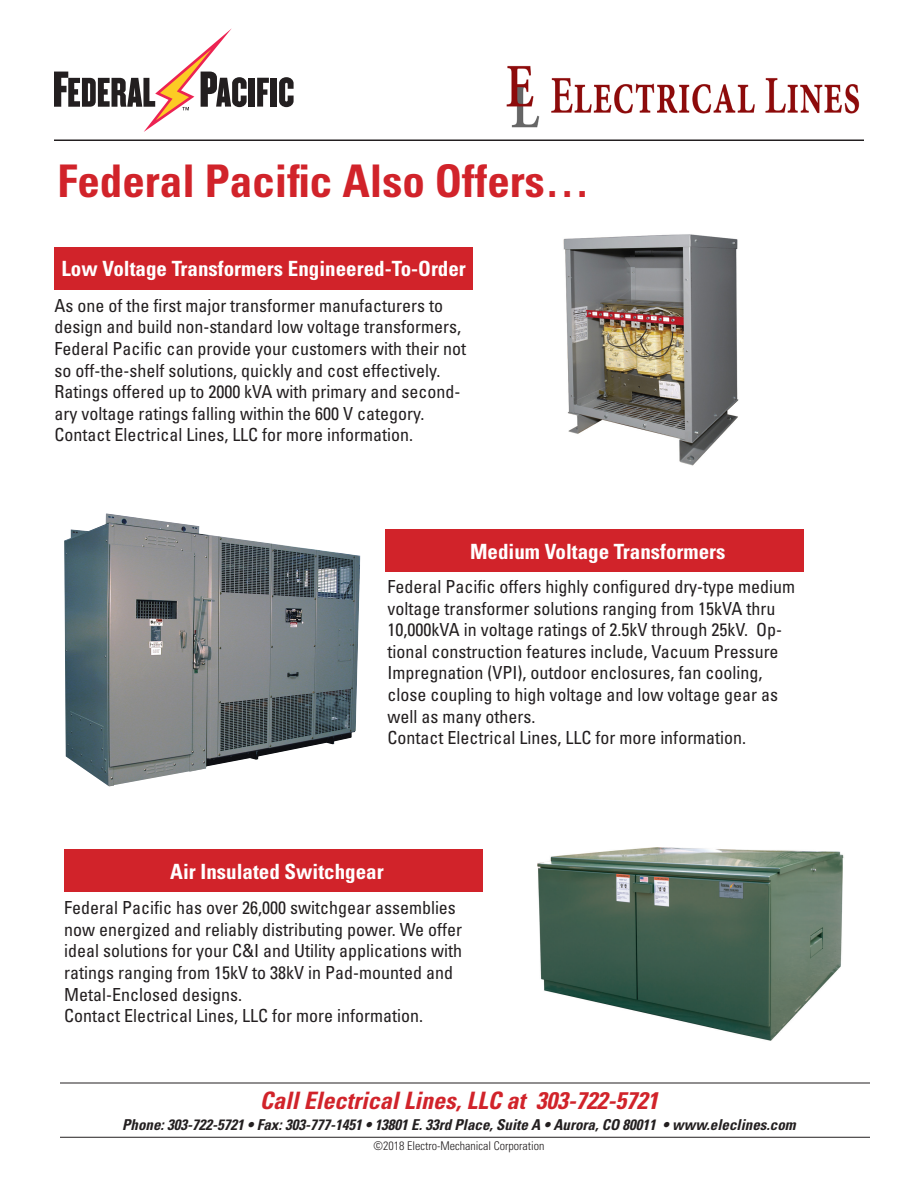
<style>
.page{position:relative;width:918px;height:1188px;background:#fff}
.page>*{position:absolute;margin:0;border:0;box-sizing:border-box;transform-origin:0 0}
.t1{font:700 condensed 45px "Univers";color:#d1232a}
.t2{font:italic 700 condensed 24px "Univers";color:#d1232a}
.t3{font:700 condensed 21px "Univers";color:#fff}
.t4{font:condensed 18px/21.6px "Univers";color:#231f20}
.t5{font:italic 700 condensed 15px "Univers";color:#231f20}
.t6{font:300 condensed 12px "Univers";color:#231f20}
</style>
<div class="page">
<div style="left:249px;top:78px;width:6px;height:29px;background:#231f20"></div>
<svg style="left:257px;top:78px;width:12px;height:29px"></svg>
<div style="left:271px;top:78px;width:6px;height:29px;background:#231f20"></div>
<svg style="left:279px;top:77px;width:15px;height:30px"></svg>
<svg style="left:54px;top:28px;width:193px;height:104px"></svg>
<hr style="left:54px;top:140px;width:810px;height:1px;background:#231f20">
<hr style="left:60px;top:1083px;width:810px;height:1px;background:#231f20">
<hr style="left:60px;top:1137px;width:810px;height:1px;background:#231f20">
<img style="left:506px;top:65px;width:354px;height:63px">
<img style="left:563px;top:234px;width:176px;height:232px">
<div style="left:54px;top:247px;width:419px;height:42px;background:#d1232a"></div>
<img style="left:64px;top:514px;width:296px;height:272px">
<div style="left:385px;top:529px;width:419px;height:43px;background:#d1232a"></div>
<img style="left:537px;top:847px;width:307px;height:194px">
<div style="left:64px;top:849px;width:419px;height:43px;background:#d1232a"></div>
<p class="t1" style="left:57px;top:153px;width:534px">Federal Pacific Also Offers…</p>
<p class="t3" style="left:62px;top:256px;width:406px">Low Voltage Transformers Engineered-To-Order</p>
<p class="t4" style="left:54px;top:294px;width:413px">As one of the first major transformer manufacturers to design and build non-standard low voltage transformers, Federal Pacific can provide your customers with their not so off-the-shelf solutions, quickly and cost effectively.<br>Ratings offered up to 2000 kVA with primary and second&shy;ary voltage ratings falling within the 600 V category.</p>
<p class="t4" style="left:54px;top:424px;width:360px">Contact Electrical Lines, LLC for more information.</p>
<p class="t3" style="left:470px;top:538px;width:257px">Medium Voltage Transformers</p>
<p class="t4" style="left:387px;top:575px;width:409px">Federal Pacific offers highly configured dry-type medium voltage transformer solutions ranging from 15kVA thru 10,000kVA in voltage ratings of 2.5kV through 25kV. Op&shy;tional construction features include, Vacuum Pressure Impregnation (VPI), outdoor enclosures, fan cooling, close coupling to high voltage and low voltage gear as well as many others.</p>
<p class="t4" style="left:387px;top:726px;width:360px">Contact Electrical Lines, LLC for more information.</p>
<p class="t3" style="left:170px;top:858px;width:215px">Air Insulated Switchgear</p>
<p class="t4" style="left:64px;top:897px;width:400px">Federal Pacific has over 26,000 switchgear assemblies now energized and reliably distributing power. We offer ideal solutions for your C&amp;I and Utility applications with ratings ranging from 15kV to 38kV in Pad-mounted and Metal-Enclosed designs.</p>
<p class="t4" style="left:64px;top:1005px;width:360px">Contact Electrical Lines, LLC for more information.</p>
<h2 class="t2" style="left:260px;top:1086px;width:400px">Call Electrical Lines, LLC at 303-722-5721</h2>
<p class="t5" style="left:122px;top:1115px;width:675px">Phone: 303-722-5721 • Fax: 303-777-1451 • 13801 E. 33rd Place, Suite A • Aurora, CO 80011 • www.eleclines.com</p>
<p class="t6" style="left:374px;top:1138px;width:172px">©2018 Electro-Mechanical Corporation</p>
</div>
